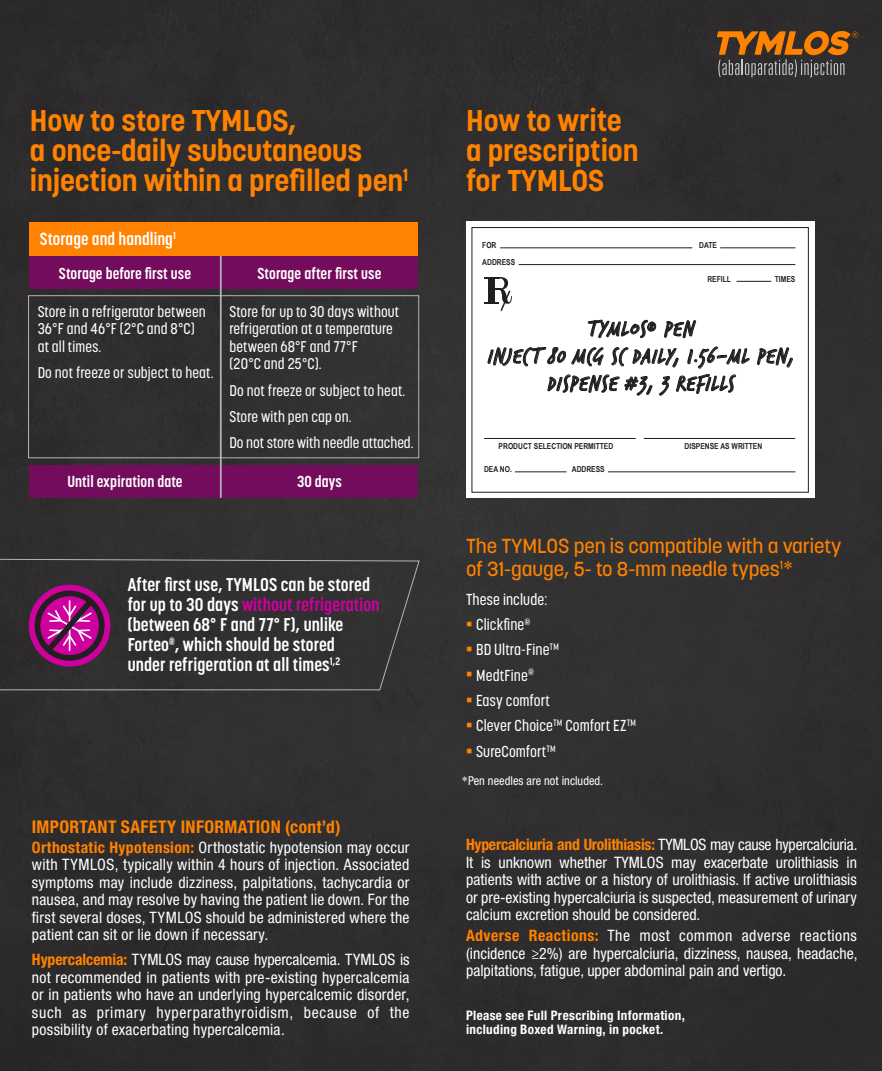
<style>
.page{position:relative;width:882px;height:1071px;background:#302e2f}
.page>*{position:absolute;margin:0;border:0;box-sizing:border-box;transform-origin:0 0}
.t1{font:700 29.75px/29.8px "Korolev";letter-spacing:-.005em;color:#ff8200}
.t2{font:italic 22.75px/27.3px "Trash Hand";letter-spacing:.075em;color:#231f20;text-align:center}
.t3{font:500 20.12px/22.8px "Korolev";letter-spacing:-.005em;color:#ff8200}
.t4{font:700 18.38px/20.1px "Korolev Condensed";letter-spacing:.005em;color:#fff}
.t5{font:700 condensed 17.5px "Helvetica Neue LT Std";letter-spacing:.02em;color:#ff8200}
.t6{font:700 17.5px "Korolev Condensed";letter-spacing:.005em;color:#fff}
.t7{font:condensed 15.75px/17.5px "Helvetica Neue LT Std";letter-spacing:.01em;color:#fff;text-align:justify}
.t8{font:500 15.75px "Korolev Condensed";letter-spacing:.005em;color:#fff}
.t9{font:700 15.75px "Korolev Condensed";letter-spacing:.005em;color:#fff}
.t10{font:500 15.4px/17.5px "Korolev Condensed";letter-spacing:.005em;color:#fff}
.t11{font:700 condensed 13.12px/14.3px "Helvetica Neue LT Std";letter-spacing:.025em;color:#fff}
.t12{font:condensed 12.25px "Helvetica Neue LT Std";letter-spacing:.005em;color:#fff}
.t13{font:700 8.22px "Arial Narrow";color:#231f20}
.s1{color:#ce009e}
.s2{font-weight:700;color:#ff8200}
.s3{font-family:"Calafia";font-style:normal;font-size:17.5px}
.s4{font-family:"Times New Roman";font-weight:400}
.s5{font-family:"Minion Pro";font-weight:400;color:#ff8200}
.s6{font-family:"Times New Roman";font-stretch:normal}
</style>
<div class="page">
<div style="left:29px;top:465px;width:389px;height:33px;background:#730c5c"></div>
<div style="left:29px;top:256px;width:389px;height:33px;background:#730c5c"></div>
<div style="left:29px;top:222px;width:389px;height:34px;background:#ff8200"></div>
<hr style="left:220px;top:256px;width:2px;height:242px;background:#b3b6b7">
<div style="left:28px;top:295px;width:391px;height:163px;border:1px solid #b3b6b7"></div>
<div style="left:0;top:559px;width:420px;height:132px;background:#312f30"></div>
<div style="left:29px;top:585px;width:81px;height:82px;background:#ce009e;border-radius:50%"></div>
<svg style="left:34px;top:589px;width:71px;height:72px"></svg>
<svg style="left:881px;top:610px;width:1px;height:43px"></svg>
<svg style="left:717px;top:31px;width:141px;height:46px;background:#76522f"></svg>
<div style="left:466px;top:222px;width:348px;height:276px;background:#fff"></div>
<svg style="left:757px;top:347px;width:36px;height:21px"></svg>
<svg style="left:487px;top:319px;width:263px;height:77px"></svg>
<svg style="left:484px;top:277px;width:28px;height:34px"></svg>
<hr style="left:519px;top:264px;width:276px;height:1px;background:#231f20">
<hr style="left:500px;top:248px;width:192px;height:1px;background:#231f20">
<hr style="left:720px;top:248px;width:75px;height:1px;background:#231f20">
<hr style="left:644px;top:438px;width:151px;height:1px;background:#231f20">
<hr style="left:484px;top:438px;width:152px;height:1px;background:#231f20">
<hr style="left:515px;top:472px;width:52px;height:1px;background:#231f20">
<hr style="left:608px;top:472px;width:187px;height:1px;background:#231f20">
<hr style="left:736px;top:281px;width:35px;height:1px;background:#231f20">
<div style="left:472px;top:227px;width:337px;height:265px;border:1px solid #231f20"></div>
<svg style="left:32px;top:911px;width:6px;height:12px"></svg>
<h1 class="t1" style="left:30px;top:106px;width:380px">How to store TYMLOS,<br>a once-daily subcutaneous injection within a prefilled pen<sup>1</sup></h1>
<p class="t6" style="left:40px;top:229px;width:137px">Storage and handling<sup>1</sup></p>
<p class="t9" style="left:59px;top:264px;width:134px">Storage before first use</p>
<p class="t9" style="left:258px;top:264px;width:125px">Storage after first use</p>
<p class="t10" style="left:38px;top:303px;width:170px">Store in a refrigerator between<br>36°F and 46°F (2°C and 8°C) at all times.</p>
<p class="t10" style="left:38px;top:364px;width:177px">Do not freeze or subject to heat.</p>
<p class="t10" style="left:230px;top:303px;width:171px">Store for up to 30 days without refrigeration at a temperature between 68°F and 77°F<br>(20°C and 25°C).</p>
<p class="t10" style="left:230px;top:377px;width:186px;line-height:26.2px">Do not freeze or subject to heat.<br>Store with pen cap on.<br>Do not store with needle attached.</p>
<p class="t9" style="left:67px;top:472px;width:117px">Until expiration date</p>
<p class="t9" style="left:297px;top:472px;width:46px">30 days</p>
<p class="t4" style="left:128px;top:574px;width:253px">After first use, TYMLOS can be stored for up to 30 days <span class="s1">without refrigeration </span>(between 68° F and 77° F), unlike Forteo<sup>®</sup>, which should be stored<br>under refrigeration at all times<sup>1,2</sup></p>
<p class="t5" style="left:32px;top:816px;width:310px">IMPORTANT SAFETY INFORMATION (cont’d)</p>
<p class="t7" style="left:32px;top:838px;width:379px"><span class="s2">Orthostatic Hypotension:</span> Orthostatic hypotension may occur</p>
<p class="t7" style="left:32px;top:856px;width:379px">with TYMLOS, typically within 4 hours of injection. Associated</p>
<p class="t7" style="left:32px;top:873px;width:379px">symptoms may include dizziness, palpitations, tachycardia or</p>
<p class="t7" style="left:32px;top:891px;width:379px">nausea, and may resolve by having the patient lie down. For the</p>
<p class="t7" style="left:40px;top:908px;width:371px">rst several doses, TYMLOS should be administered where the</p>
<p class="t7" style="left:32px;top:926px;width:238px">patient can sit or lie down if necessary.</p>
<p class="t7" style="left:32px;top:951px;width:379px"><span class="s2">Hypercalcemia:</span> TYMLOS may cause hypercalcemia. TYMLOS is not recommended in patients with pre-existing hypercalcemia or in patients who have an underlying hypercalcemic disorder, such as primary hyperparathyroidism, because of the possibility of exacerbating hypercalcemia.</p>
<h1 class="t1" style="left:466px;top:106px;width:174px">How to write a prescription for TYMLOS</h1>
<p class="t13" style="left:482px;top:239px;width:16px">FOR</p>
<p class="t13" style="left:699px;top:239px;width:19px">DATE</p>
<p class="t13" style="left:482px;top:256px;width:34px">ADDRESS</p>
<p class="t13" style="left:707px;top:272px;width:25px">REFILL</p>
<p class="t13" style="left:775px;top:272px;width:22px">TIMES</p>
<h2 class="t2" style="left:487px;top:316px;width:312px">TYMLOS<sup>®</sup> PEN<br>INJ ECT 80 MCG SC DAILY, 1.56-ML PEN,<br>DISPENSE <span class="s3">#</span>3, 3 REFILLS</h2>
<p class="t13" style="left:499px;top:440px;width:116px">PRODUCT SELECTION PERMITTED</p>
<p class="t13" style="left:685px;top:440px;width:79px">DISPENSE AS WRITTEN</p>
<p class="t13" style="left:484px;top:463px;width:29px">DEA NO.</p>
<p class="t13" style="left:572px;top:463px;width:34px">ADDRESS</p>
<p class="t3" style="left:466px;top:535px;width:377px">The TYMLOS pen is compatible with a variety of 31-gauge, 5- to 8-mm needle types<sup>1</sup><span class="s4">*</span></p>
<p class="t8" style="left:466px;top:590px;width:83px">These include:</p>
<p class="t8" style="left:466px;top:615px;width:66px"><span class="s5">■</span> Clickfine<sup>®</sup></p>
<p class="t8" style="left:466px;top:640px;width:94px"><span class="s5">■</span> BD Ultra-Fine<sup>TM</sup></p>
<p class="t8" style="left:466px;top:666px;width:70px"><span class="s5">■</span> MedtFine<sup>®</sup></p>
<p class="t8" style="left:466px;top:691px;width:86px"><span class="s5">■</span> Easy comfort</p>
<p class="t8" style="left:466px;top:717px;width:171px"><span class="s5">■</span> Clever Choice<sup>TM</sup> Comfort EZ<sup>TM</sup></p>
<p class="t8" style="left:466px;top:742px;width:91px"><span class="s5">■</span> SureComfort<sup>TM</sup></p>
<p class="t12" style="left:462px;top:773px;width:143px"><span class="s6">*</span>Pen needles are not included.</p>
<p class="t7" style="left:466px;top:836px;width:393px"><span class="s2">Hypercalciuria and Urolithiasis:</span> TYMLOS may cause hypercalciuria.<br>It is unknown whether TYMLOS may exacerbate urolithiasis in patients with active or a history of urolithiasis. If active urolithiasis or pre-existing hypercalciuria is suspected, measurement of urinary calcium excretion should be considered.</p>
<p class="t7" style="left:466px;top:927px;width:393px"><span class="s2">Adverse Reactions:</span> The most common adverse reactions (incidence ≥2%) are hypercalciuria, dizziness, nausea, headache, palpitations, fatigue, upper abdominal pain and vertigo.</p>
<p class="t11" style="left:466px;top:1008px;width:220px">Please see Full Prescribing Information, including Boxed Warning, in pocket.</p>
</div>
